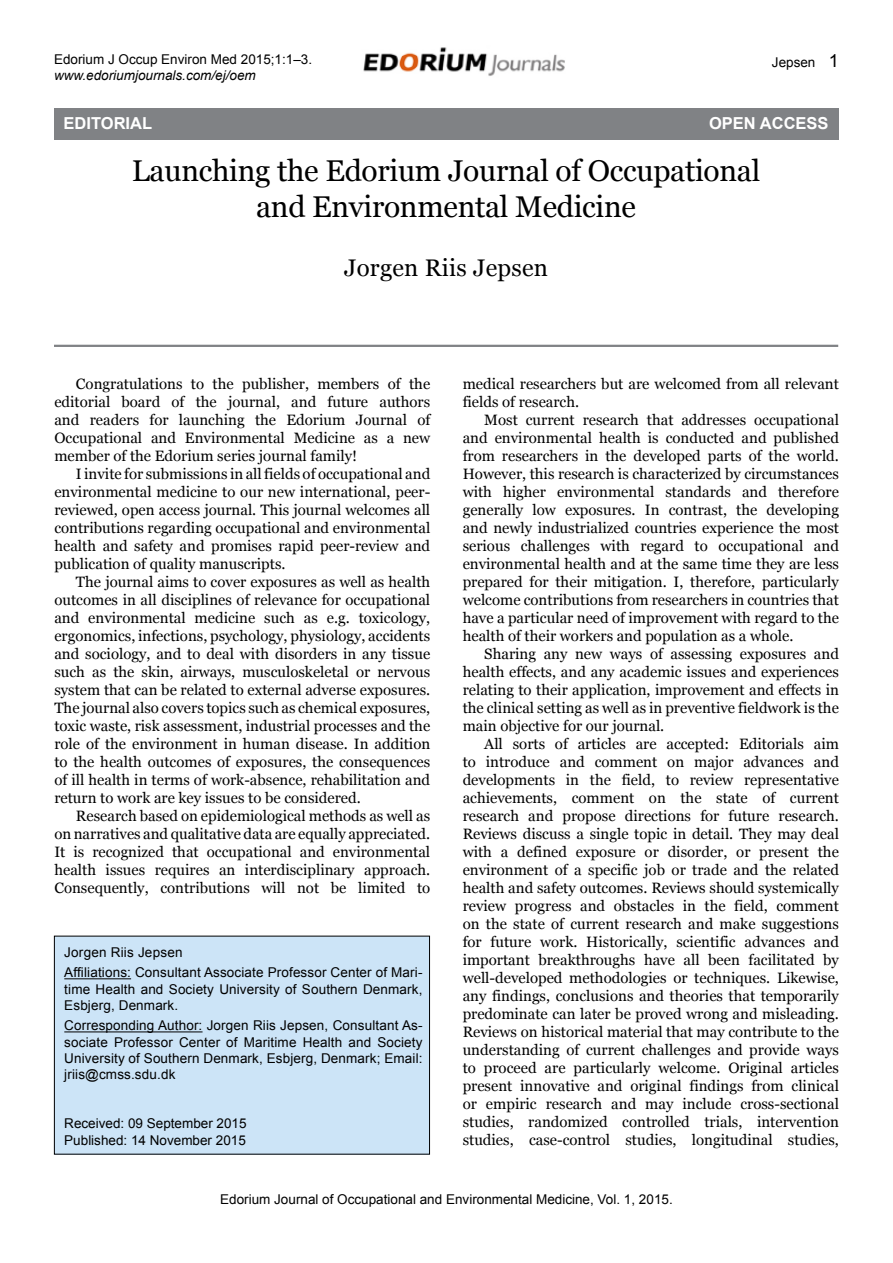
<style>
.page{position:relative;width:893px;height:1263px;background:#fff}
.page>*{position:absolute;margin:0;border:0;box-sizing:border-box;transform-origin:0 0}
.t1{font:30px/36px "Georgia";letter-spacing:-.01em;color:#000;text-align:center}
.t2{font:24px "Georgia";letter-spacing:.01em;color:#000}
.t3{font:700 16.5px "Arial";color:#fff}
.t4{font:15px/18px "Georgia";color:#000;text-align:justify}
.t5{font:13.5px/16.2px "Arial";letter-spacing:.01em;color:#000}
.t6{font:italic 13.5px "Arial";color:#000}
.s1{font-size:18px}
</style>
<div class="page">
<img style="left:363px;top:47px;width:202px;height:29px">
<hr style="left:54px;top:345px;width:784px;height:2px;background:#808285">
<div style="left:54px;top:936px;width:376px;height:218px;background:#cce4f7"></div>
<div style="left:54px;top:936px;width:376px;height:218px;border:1px solid #000"></div>
<hr style="left:64px;top:978px;width:67px;height:1px;background:#000">
<hr style="left:64px;top:1031px;width:139px;height:1px;background:#000">
<div style="left:54px;top:108px;width:784px;height:32px;background:#808285"></div>
<p class="t5" style="left:54px;top:51px;width:260px">Edorium J Occup Environ Med 2015;1:1–3.</p>
<p class="t6" style="left:54px;top:67px;width:203px">www.edoriumjournals.com/ej/oem</p>
<p class="t5" style="left:772px;top:54px;width:69px">Jepsen <span class="s1">1</span></p>
<p class="t3" style="left:64px;top:112px;width:121px">CASE EPORT</p>
<p class="t3" style="left:696px;top:112px;width:23px">OPEOPE</p>
<p class="t3" style="left:730px;top:112px;width:27px">N ACCESS</p>
<h1 class="t1" style="left:132px;top:153px;width:630px">Launching the Edorium Journal of Occupational and Environmental Medicine</h1>
<p class="t3" style="left:64px;top:112px;width:90px">EDITORIAL</p>
<p class="t3" style="left:744px;top:112px;width:29px">N ACCESS</p>
<h2 class="t2" style="left:344px;top:253px;width:206px">Jorgen Riis Jepsen</h2>
<p class="t4" style="left:54px;top:375px;width:377px;text-indent:22px">Congratulations to the publisher, members of the editorial board of the journal, and future authors and readers for launching the Edorium Journal of Occupational and Environmental Medicine as a new member of the Edorium series journal family!</p>
<p class="t4" style="left:54px;top:465px;width:377px;text-indent:22px">I invite for submissions in all fields of occupational and environmental medicine to our new international, peer&shy;reviewed, open access journal. This journal welcomes all contributions regarding occupational and environmental health and safety and promises rapid peer-review and publication of quality manuscripts.</p>
<p class="t4" style="left:54px;top:573px;width:377px;text-indent:22px">The journal aims to cover exposures as well as health outcomes in all disciplines of relevance for occupational and environmental medicine such as e.g. toxicology, ergonomics, infections, psychology, physiology, accidents and sociology, and to deal with disorders in any tissue such as the skin, airways, musculoskeletal or nervous system that can be related to external adverse exposures.<br>The journal also covers topics such as chemical exposures, toxic waste, risk assessment, industrial processes and the role of the environment in human disease. In addition to the health outcomes of exposures, the consequences of ill health in terms of work-absence, rehabilitation and return to work are key issues to be considered.</p>
<p class="t4" style="left:54px;top:807px;width:377px;text-indent:22px">Research based on epidemiological methods as well as on narratives and qualitative data are equally appreciated.<br>It is recognized that occupational and environmental health issues requires an interdisciplinary approach.<br>Consequently, contributions will not be limited to</p>
<p class="t5" style="left:64px;top:942px;width:360px;line-height:20.7px">Jorgen Riis Jepsen<br>Affiliations: Consultant Associate Professor Center of Mari-</p>
<p class="t5" style="left:64px;top:981px;width:360px">time Health and Society University of Southern Denmark,<br>Esbjerg, Denmark.</p>
<p class="t5" style="left:64px;top:1018px;width:360px;text-align:justify">Corresponding Author: Jorgen Riis Jepsen, Consultant As&shy;sociate Professor Center of Maritime Health and Society University of Southern Denmark, Esbjerg, Denmark; Email: jriis@cmss.sdu.dk</p>
<p class="t5" style="left:64px;top:1115px;width:184px">Received: 09 September 2015<br>Published: 14 November 2015</p>
<p class="t4" style="left:463px;top:375px;width:378px">medical researchers but are welcomed from all relevant fields of research.</p>
<p class="t4" style="left:463px;top:411px;width:378px;text-indent:22px">Most current research that addresses occupational and environmental health is conducted and published from researchers in the developed parts of the world.<br>However, this research is characterized by circumstances with higher environmental standards and therefore generally low exposures. In contrast, the developing and newly industrialized countries experience the most serious challenges with regard to occupational and environmental health and at the same time they are less prepared for their mitigation. I, therefore, particularly welcome contributions from researchers in countries that have a particular need of improvement with regard to the health of their workers and population as a whole.</p>
<p class="t4" style="left:463px;top:645px;width:378px;text-indent:22px">Sharing any new ways of assessing exposures and health effects, and any academic issues and experiences relating to their application, improvement and effects in the clinical setting as well as in preventive fieldwork is the main objective for our journal.</p>
<p class="t4" style="left:463px;top:735px;width:378px;text-indent:22px">All sorts of articles are accepted: Editorials aim to introduce and comment on major advances and developments in the field, to review representative achievements, comment on the state of current research and propose directions for future research.<br>Reviews discuss a single topic in detail. They may deal with a defined exposure or disorder, or present the environment of a specific job or trade and the related health and safety outcomes. Reviews should systemically review progress and obstacles in the field, comment on the state of current research and make suggestions for future work. Historically, scientific advances and important breakthroughs have all been facilitated by well-developed methodologies or techniques. Likewise, any findings, conclusions and theories that temporarily predominate can later be proved wrong and misleading.<br>Reviews on historical material that may contribute to the understanding of current challenges and provide ways to proceed are particularly welcome. Original articles present innovative and original findings from clinical or empiric research and may include cross-sectional studies, randomized controlled trials, intervention studies, case-control studies, longitudinal studies,</p>
<p class="t5" style="left:220px;top:1191px;width:454px">Edorium Journal of Occupational and Environmental Medicine, Vol. 1, 2015.</p>
</div>
